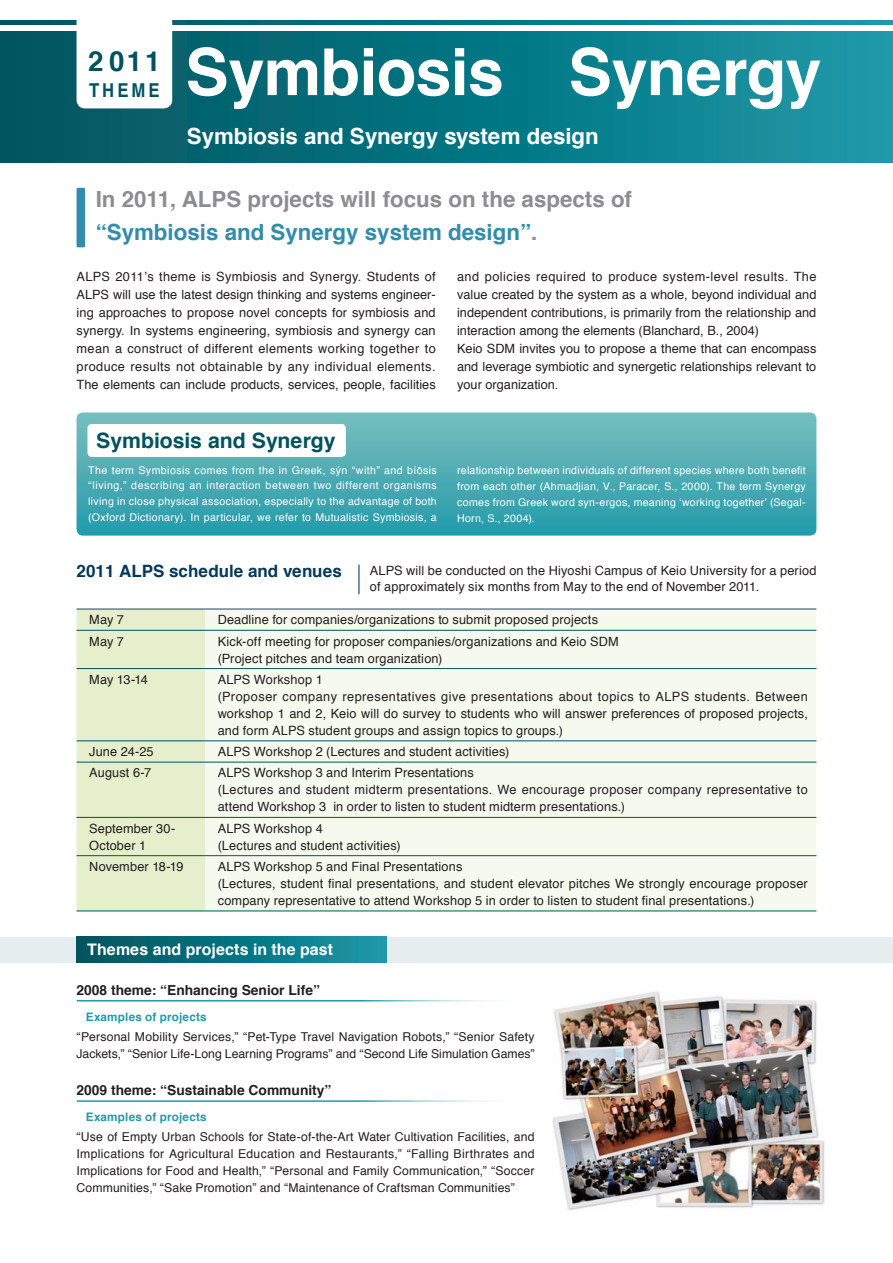
<style>
.page{position:relative;width:893px;height:1263px;background:#fff}
.page>*{position:absolute;margin:0;border:0;box-sizing:border-box;transform-origin:0 0}
.t1{font:700 64.8px "Helvetica";letter-spacing:-.01em;color:#fff}
.t2{font:700 27.6px "Helvetica";color:#00535e}
.t3{font:700 22.35px/32.8px "Helvetica";color:#8c8d8f}
.t4{font:700 22.35px "Helvetica";letter-spacing:-.005em;color:#fff}
.t5{font:700 21.3px "Helvetica";letter-spacing:-.005em;color:#00535e}
.t6{font:700 19.2px "Helvetica";color:#00535e;scale:.87 1}
.t7{font:700 16.95px "Helvetica";color:#06385b}
.t8{font:700 15.9px "Helvetica";letter-spacing:.005em;color:#fff}
.t9{font:700 13.8px "Helvetica";color:#231f20}
.t10{font:12.75px/18.1px "Helvetica";letter-spacing:.01em;color:#231f20}
.t11{font:12.15px/17px "Helvetica";letter-spacing:.01em;color:#231f20}
.t12{font:700 11.7px "Helvetica";letter-spacing:.02em;color:#229baa}
.t13{font:10.65px/15.9px "Helvetica";letter-spacing:.025em;color:#fff;text-align:justify}
.s1{color:#318da9}
</style>
<div class="page">
<div style="left:0;top:937px;width:893px;height:25px;background:#e5edee"></div>
<div style="left:77px;top:937px;width:310px;height:25px;background:linear-gradient(to right,#00525c,#1698a7)"></div>
<div style="left:77px;top:188px;width:8px;height:59px;background:#318da9"></div>
<hr style="left:77px;top:1000px;width:456px;height:1px;background:#229baa">
<hr style="left:77px;top:1100px;width:456px;height:2px;background:#229baa">
<div style="left:77px;top:610px;width:128px;height:301px;background:#e5efcb"></div>
<div style="left:205px;top:610px;width:611px;height:301px;background:#f6faee"></div>
<hr style="left:77px;top:609px;width:128px;height:1px;background:#00535e">
<hr style="left:205px;top:609px;width:611px;height:1px;background:#00535e">
<hr style="left:77px;top:630px;width:128px;height:1px;background:#00535e">
<hr style="left:77px;top:668px;width:128px;height:1px;background:#00535e">
<hr style="left:77px;top:741px;width:128px;height:1px;background:#00535e">
<hr style="left:77px;top:762px;width:128px;height:1px;background:#00535e">
<hr style="left:77px;top:817px;width:128px;height:1px;background:#00535e">
<hr style="left:205px;top:630px;width:611px;height:1px;background:#00535e">
<hr style="left:205px;top:668px;width:611px;height:1px;background:#00535e">
<hr style="left:205px;top:741px;width:611px;height:1px;background:#00535e">
<hr style="left:205px;top:762px;width:611px;height:1px;background:#00535e">
<hr style="left:205px;top:817px;width:611px;height:1px;background:#00535e">
<hr style="left:77px;top:855px;width:128px;height:1px;background:#00535e">
<hr style="left:77px;top:911px;width:128px;height:1px;background:#00535e">
<hr style="left:205px;top:855px;width:611px;height:1px;background:#00535e">
<hr style="left:205px;top:911px;width:611px;height:1px;background:#00535e">
<hr style="left:358px;top:564px;width:1px;height:30px;background:#06385b">
<svg style="left:77px;top:412px;width:739px;height:124px;background:#4cacb4"></svg>
<div style="left:87px;top:424px;width:259px;height:33px;background:#fff;border-radius:4px"></div>
<img style="left:552px;top:991px;width:273px;height:220px">
<div style="left:0;top:31px;width:893px;height:132px;background:linear-gradient(to right,#00535d,#1698a7)"></div>
<svg style="left:0;top:20px;width:893px;height:4px;background:#097885"></svg>
<svg style="left:77px;top:20px;width:95px;height:88px"></svg>
<h2 class="t2" style="left:88px;top:39px;width:74px">2011</h2>
<h3 class="t6" style="left:89px;top:75px;width:18px">theme</h3>
<h1 class="t1" style="left:185px;top:20px;width:638px">Symbiosis Synergy</h1>
<h3 class="t4" style="left:187px;top:118px;width:413px">Symbiosis and Synergy system design</h3>
<h3 class="t3" style="left:96px;top:183px;width:538px">In 2011, ALPS projects will focus on the aspects of <span class="s1">“Symbiosis and Synergy system design”</span>.</h3>
<p class="t10" style="left:77px;top:268px;width:361px;text-align:justify">ALPS 2011’s theme is Symbiosis and Synergy. Students of ALPS will use the latest design thinking and systems engineer&shy;ing approaches to propose novel concepts for symbiosis and synergy. In systems engineering, symbiosis and synergy can mean a construct of different elements working together to produce results not obtainable by any individual elements.<br>The elements can include products, services, people, facilities</p>
<p class="t10" style="left:457px;top:268px;width:361px">and policies required to produce system-level results. The value created by the system as a whole, beyond individual and independent contributions, is primarily from the relationship and interaction among the elements (Blanchard, B., 2004)<br>Keio SDM invites you to propose a theme that can encompass and leverage symbiotic and synergetic relationships relevant to your organization.</p>
<h3 class="t5" style="left:96px;top:423px;width:241px">Symbiosis and Synergy</h3>
<p class="t13" style="left:88px;top:462px;width:350px">The term Symbiosis comes from the in Greek, sýn “with” and bíōsis “living,” describing an interaction between two different organisms living in close physical association, especially to the advantage of both (Oxford Dictionary). In particular, we refer to Mutualistic Symbiosis, a</p>
<p class="t13" style="left:457px;top:463px;width:350px">relationship between individuals of different species where both benefit from each other (Ahmadjian, V., Paracer, S., 2000). The term Synergy comes from Greek word syn-ergos, meaning ‘working together’ (Segal-Horn, S., 2004).</p>
<h3 class="t7" style="left:77px;top:557px;width:267px">2011 ALPS schedule and venues</h3>
<p class="t10" style="left:89px;top:611px;width:36px">May 7</p>
<p class="t10" style="left:218px;top:611px;width:382px">Deadline for companies/organizations to submit proposed projects</p>
<p class="t10" style="left:89px;top:632px;width:36px">May 7</p>
<p class="t10" style="left:218px;top:633px;width:402px;line-height:17px">Kick-off meeting for proposer companies/organizations and Keio SDM (Project pitches and team organization)</p>
<p class="t10" style="left:89px;top:671px;width:60px">May 13-14</p>
<p class="t10" style="left:218px;top:671px;width:592px;line-height:17px">ALPS Workshop 1<br>(Proposer company representatives give presentations about topics to ALPS students. Between workshop 1 and 2, Keio will do survey to students who will answer preferences of proposed projects, and form ALPS student groups and assign topics to groups.)</p>
<p class="t10" style="left:89px;top:743px;width:66px">June 24-25</p>
<p class="t10" style="left:218px;top:743px;width:293px">ALPS Workshop 2 (Lectures and student activities)</p>
<p class="t10" style="left:89px;top:764px;width:64px">August 6-7</p>
<p class="t10" style="left:218px;top:765px;width:592px;line-height:17px">ALPS Workshop 3 and Interim Presentations<br>(Lectures and student midterm presentations. We encourage proposer company representative to attend Workshop 3 in order to listen to student midterm presentations.)</p>
<p class="t10" style="left:89px;top:820px;width:87px;line-height:17px">September 30-<br>October 1</p>
<p class="t10" style="left:218px;top:820px;width:184px;line-height:17px">ALPS Workshop 4<br>(Lectures and student activities)</p>
<p class="t10" style="left:89px;top:858px;width:96px">November 18-19</p>
<p class="t10" style="left:218px;top:858px;width:592px;line-height:17px">ALPS Workshop 5 and Final Presentations<br>(Lectures, student final presentations, and student elevator pitches We strongly encourage proposer company representative to attend Workshop 5 in order to listen to student final presentations.)</p>
<p class="t10" style="left:370px;top:563px;width:448px;line-height:15.9px">ALPS will be conducted on the Hiyoshi Campus of Keio University for a period of approximately six months from May to the end of November 2011.</p>
<p class="t8" style="left:87px;top:937px;width:247px">Themes and projects in the past</p>
<p class="t9" style="left:77px;top:979px;width:245px">2008 theme: “Enhancing Senior Life”</p>
<p class="t12" style="left:86px;top:1007px;width:122px">Examples of projects</p>
<p class="t11" style="left:77px;top:1028px;width:460px;line-height:17.9px">“Personal Mobility Services,” “Pet-Type Travel Navigation Robots,” “Senior Safety<br>Jackets,” “Senior Life-Long Learning Programs” and “Second Life Simulation Games”</p>
<p class="t9" style="left:77px;top:1079px;width:256px">2009 theme: “Sustainable Community”</p>
<p class="t12" style="left:86px;top:1107px;width:122px">Examples of projects</p>
<p class="t11" style="left:77px;top:1128px;width:460px;text-align:justify">“Use of Empty Urban Schools for State-of-the-Art Water Cultivation Facilities, and Implications for Agricultural Education and Restaurants,” “Falling Birthrates and Implications for Food and Health,” “Personal and Family Communication,” “Soccer Communities,” “Sake Promotion” and “Maintenance of Craftsman Communities”</p>
</div>
